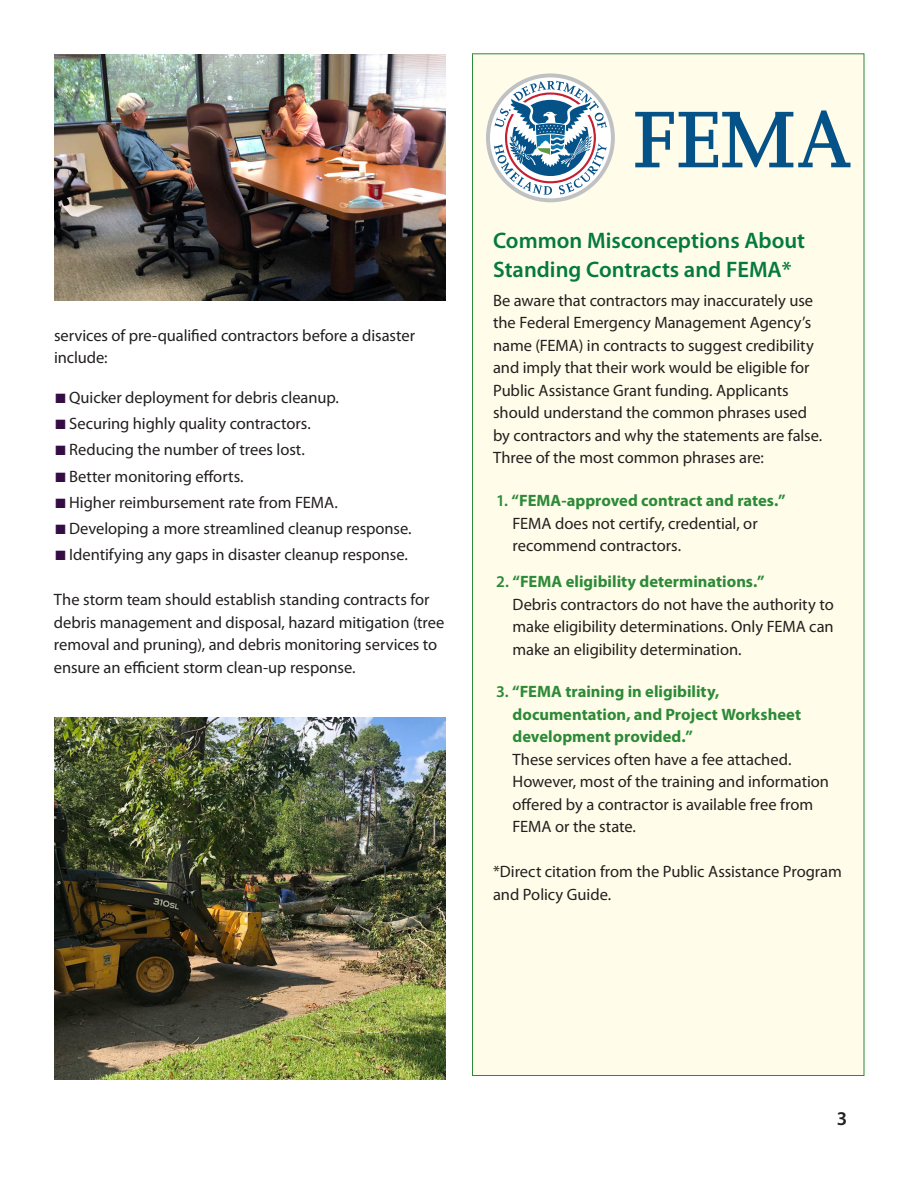
<style>
.page{position:relative;width:918px;height:1188px;background:#fff}
.page>*{position:absolute;margin:0;border:0;box-sizing:border-box;transform-origin:0 0}
.t1{font:600 22.5px/28.5px "Myriad Pro";color:#047a3f}
.t2{font:600 19.5px "Myriad Pro";color:#231f20}
.t3{font:16.5px/22.5px "Myriad Pro";letter-spacing:-.005em;color:#231f20}
.t4{font:700 16.5px/22.5px "Myriad Pro";color:#2c8a38}
.s1{color:#360c44}
.s2{font-weight:600;color:#2c8a38}
.s3{font-weight:700;color:#2c8a38}
.s4{font-weight:600}
</style>
<div class="page">
<img style="left:54px;top:717px;width:392px;height:363px">
<img style="left:54px;top:54px;width:392px;height:246px">
<div style="left:472px;top:54px;width:392px;height:1022px;background:#fffde9"></div>
<svg style="left:635px;top:110px;width:215px;height:57px"></svg>
<svg style="left:486px;top:73px;width:129px;height:129px"></svg>
<p class="t3" style="left:54px;top:324px;width:363px">services of pre-qualified contractors before a disaster include:</p>
<p class="t3" style="left:56px;top:386px;width:285px"><span class="s1">■</span> Quicker deployment for debris cleanup.</p>
<p class="t3" style="left:56px;top:412px;width:257px"><span class="s1">■</span> Securing highly quality contractors.</p>
<p class="t3" style="left:56px;top:438px;width:251px"><span class="s1">■</span> Reducing the number of trees lost.</p>
<p class="t3" style="left:56px;top:465px;width:190px"><span class="s1">■</span> Better monitoring efforts.</p>
<p class="t3" style="left:56px;top:491px;width:284px"><span class="s1">■</span> Higher reimbursement rate from FEMA.</p>
<p class="t3" style="left:56px;top:517px;width:358px"><span class="s1">■</span> Developing a more streamlined cleanup response.</p>
<p class="t3" style="left:56px;top:543px;width:354px"><span class="s1">■</span> Identifying any gaps in disaster cleanup response.</p>
<p class="t3" style="left:54px;top:588px;width:392px">The storm team should establish standing contracts for debris management and disposal, hazard mitigation (tree removal and pruning), and debris monitoring services to ensure an efficient storm clean-up response.</p>
<h1 class="t1" style="left:493px;top:226px;width:314px">Common Misconceptions About<br>Standing Contracts and FEMA*</h1>
<p class="t3" style="left:493px;top:289px;width:331px">Be aware that contractors may inaccurately use the Federal Emergency Management Agency’s name (FEMA) in contracts to suggest credibility and imply that their work would be eligible for Public Assistance Grant funding. Applicants should understand the common phrases used by contractors and why the statements are false.<br>Three of the most common phrases are:</p>
<p class="t3" style="left:513px;top:489px;width:274px;text-indent:-16px"><span class="s2">1.</span> <span class="s3">“FEMA-approved contract and rates.”<br></span>FEMA does not certify, credential, or recommend contractors.</p>
<p class="t3" style="left:513px;top:570px;width:323px;text-indent:-16px"><span class="s2">2.</span> <span class="s3">“FEMA eligibility determinations.”<br></span>Debris contractors do not have the authority to make eligibility determinations. Only FEMA can make an eligibility determination.</p>
<p class="t4" style="left:513px;top:680px;width:290px;text-indent:-16px"><span class="s4">3.</span> “FEMA training in eligibility, documentation, and Project Worksheet development provided.”</p>
<p class="t3" style="left:513px;top:748px;width:318px">These services often have a fee attached.<br>However, most of the training and information offered by a contractor is available free from FEMA or the state.</p>
<p class="t3" style="left:493px;top:860px;width:350px">*Direct citation from the Public Assistance Program and Policy Guide.</p>
<p class="t2" style="left:837px;top:1106px;width:12px">3</p>
</div>
